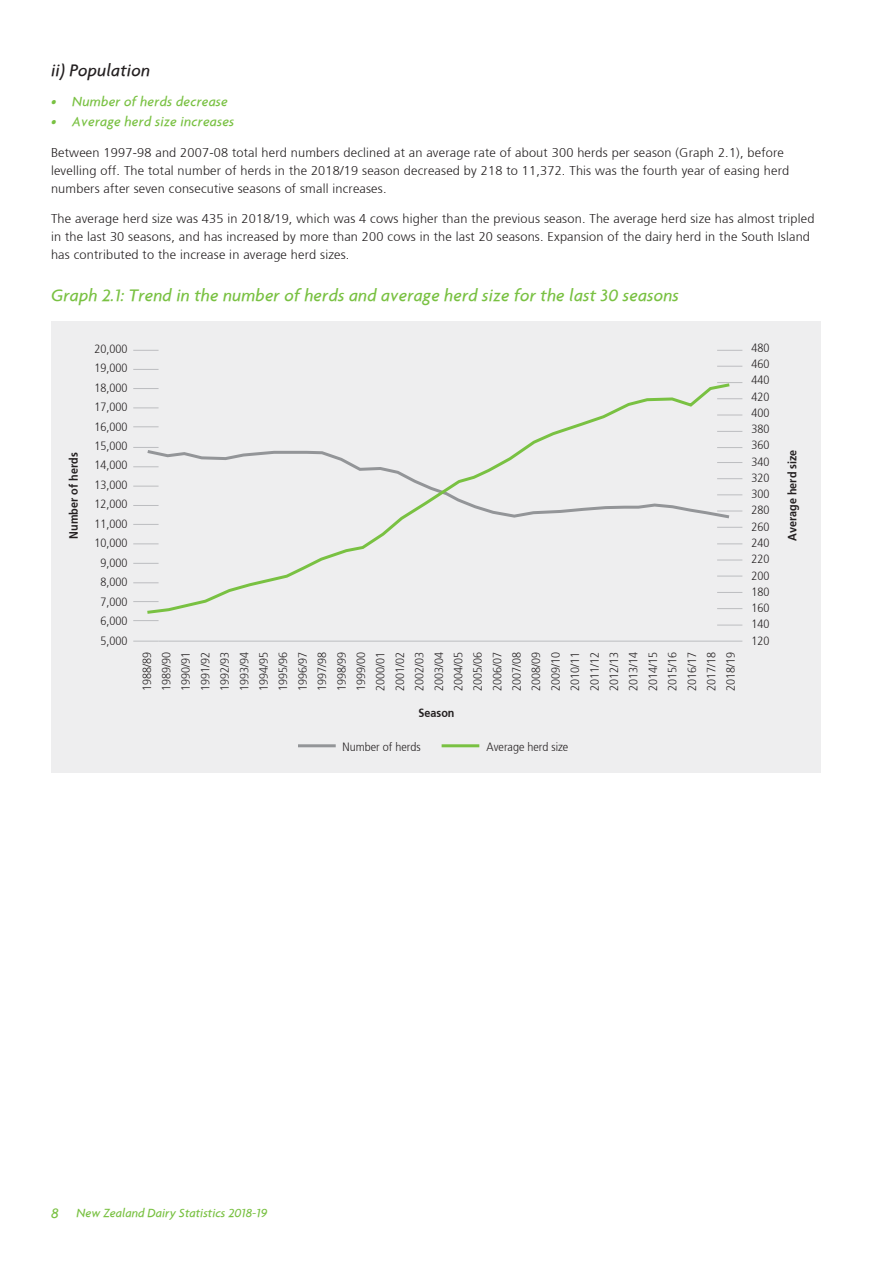
<style>
.page{position:relative;width:893px;height:1263px;background:#fff}
.page>*{position:absolute;margin:0;border:0;box-sizing:border-box;transform-origin:0 0}
.t1{font:italic 500 18px "Agenda";letter-spacing:.01em;color:#79c142}
.t2{font:italic 500 18px "Agenda";letter-spacing:.01em;color:#231f20}
.t3{font:italic 500 14.25px "Agenda";letter-spacing:.015em;color:#79c142}
.t4{font:300 12.75px/18px "Frutiger";letter-spacing:.015em;color:#231f20}
.t5{font:italic 500 12.75px "Agenda";color:#79c142}
.t6{font:300 12px/19.5px "Frutiger";color:#231f20;text-align:justify;scale:.9 1}
.t7{font:700 12px "Frutiger";color:#231f20;scale:.9 1}
.s1{font-size:15px}
</style>
<div class="page">
<div style="left:51px;top:322px;width:770px;height:451px;background:#eeeeef"></div>
<svg style="left:133px;top:350px;width:26px;height:1px"></svg>
<svg style="left:133px;top:369px;width:26px;height:1px"></svg>
<svg style="left:133px;top:620px;width:26px;height:1px"></svg>
<svg style="left:133px;top:641px;width:26px;height:1px"></svg>
<hr style="left:159px;top:641px;width:583px;height:1px;background:#bcbdc0">
<svg style="left:144px;top:383px;width:589px;height:231px"></svg>
<svg style="left:717px;top:350px;width:25px;height:1px"></svg>
<svg style="left:717px;top:366px;width:25px;height:1px"></svg>
<svg style="left:717px;top:382px;width:25px;height:1px"></svg>
<svg style="left:717px;top:398px;width:25px;height:1px"></svg>
<svg style="left:717px;top:415px;width:25px;height:1px"></svg>
<svg style="left:717px;top:431px;width:25px;height:1px"></svg>
<svg style="left:133px;top:447px;width:609px;height:81px"></svg>
<svg style="left:717px;top:544px;width:25px;height:1px"></svg>
<svg style="left:717px;top:560px;width:25px;height:1px"></svg>
<svg style="left:717px;top:576px;width:25px;height:1px"></svg>
<svg style="left:717px;top:592px;width:25px;height:1px"></svg>
<svg style="left:717px;top:608px;width:25px;height:1px"></svg>
<svg style="left:717px;top:625px;width:25px;height:1px"></svg>
<hr style="left:442px;top:744px;width:37px;height:3px;background:#79c142">
<hr style="left:298px;top:744px;width:38px;height:3px;background:#939598">
<h1 class="t2" style="left:51px;top:60px;width:101px">ii) Population</h1>
<p class="t3" style="left:51px;top:93px;width:178px">• Number of herds decrease</p>
<p class="t3" style="left:51px;top:113px;width:185px">• Average herd size increases</p>
<p class="t4" style="left:51px;top:143px;width:740px">Between 1997-98 and 2007-08 total herd numbers declined at an average rate of about 300 herds per season (Graph 2.1), before levelling off. The total number of herds in the 2018/19 season decreased by 218 to 11,372. This was the fourth year of easing herd numbers after seven consecutive seasons of small increases.</p>
<p class="t4" style="left:51px;top:210px;width:765px">The average herd size was 435 in 2018/19, which was 4 cows higher than the previous season. The average herd size has almost tripled in the last 30 seasons, and has increased by more than 200 cows in the last 20 seasons. Expansion of the dairy herd in the South Island has contributed to the increase in average herd sizes.</p>
<h1 class="t1" style="left:51px;top:284px;width:629px">Graph 2.1: Trend in the number of herds and average herd size for the last 30 seasons</h1>
<p class="t6" style="left:94px;top:339px;width:38px;text-align:center">20,000<br>19,000<br>18,000<br>17,000<br>16,000<br>15,000<br>14,000<br>13,000<br>12,000<br>11,000<br>10,000<br>9,000<br>8,000<br>7,000<br>6,000<br>5,000</p>
<p class="t6" style="left:137px;top:691px;width:45px;rotate:-90deg">1988/89<br>1989/90<br>1990/91<br>1991/92<br>1992/93<br>1993/94<br>1994/95<br>1995/96<br>1996/97<br>1997/98<br>1998/99<br>1999/00<br>2000/01<br>2001/02<br>2002/03<br>2003/04<br>2004/05<br>2005/06<br>2006/07<br>2007/08<br>2008/09<br>2009/10<br>2010/11<br>2011/12<br>2012/13<br>2013/14<br>2014/15<br>2015/16<br>2016/17<br>2017/18<br>2018/19</p>
<p class="t6" style="left:751px;top:340px;width:22px;line-height:16.2px">480<br>460<br>440<br>420<br>400<br>380<br>360<br>340<br>320<br>300<br>280<br>260<br>240<br>220<br>200<br>180<br>160<br>140<br>120</p>
<p class="t7" style="left:785px;top:541px;width:103px;rotate:-90deg">Average herd size</p>
<p class="t7" style="left:67px;top:538px;width:97px;rotate:-90deg">Number of herds</p>
<p class="t7" style="left:418px;top:706px;width:42px">Season</p>
<p class="t6" style="left:343px;top:737px;width:88px">Number of herds</p>
<p class="t6" style="left:487px;top:737px;width:92px">Average herd size</p>
<p class="t5" style="left:51px;top:1205px;width:218px"><span class="s1">8</span> New Zealand Dairy Statistics 2018-19</p>
</div>
